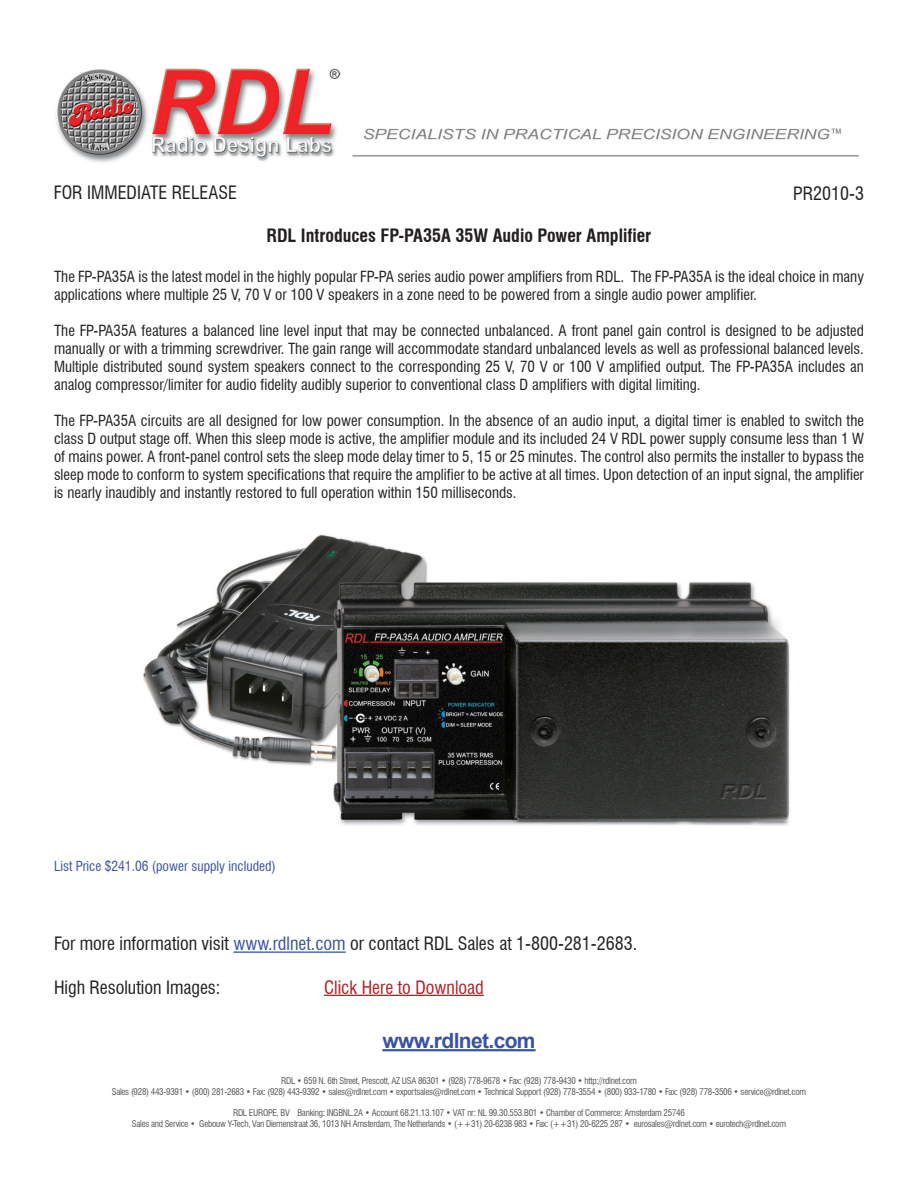
<style>
.page{position:relative;width:918px;height:1188px;background:#fff}
.page>*{position:absolute;margin:0;border:0;box-sizing:border-box;transform-origin:0 0}
.t1{font:700 21px "Arial";letter-spacing:-.03em;color:#3853a3}
.t2{font:condensed 18px "Swiss 721 BT";color:#231f20}
.t3{font:700 condensed 18px "Swiss 721 BT";color:#231f20}
.t4{font:condensed 18px "Swiss 721 BT";color:#b21f22}
.t5{font:condensed 15px/18px "Swiss 721 BT";color:#231f20;text-align:justify}
.t6{font:condensed 13.5px "Swiss 721 BT";color:#3853a3}
.t7{font:condensed 9px/10.8px "Swiss 721 BT";letter-spacing:-.03em;color:#57585a;text-align:center}
.s1{color:#3853a3}
</style>
<div class="page">
<img style="left:56px;top:68px;width:803px;height:95px">
<hr style="left:233px;top:951px;width:35px;height:2px;background:#3853a3">
<hr style="left:268px;top:951px;width:56px;height:2px;background:#3853a3">
<hr style="left:324px;top:951px;width:22px;height:2px;background:#3853a3">
<hr style="left:324px;top:995px;width:160px;height:1px;background:#b21f22">
<hr style="left:382px;top:1049px;width:154px;height:2px;background:#3853a3">
<img style="left:143px;top:535px;width:647px;height:291px">
<p class="t2" style="left:54px;top:182px;width:184px">FOR IMMEDIATE RELEASE</p>
<p class="t2" style="left:793px;top:183px;width:72px">PR2010-3</p>
<p class="t3" style="left:267px;top:225px;width:386px">RDL Introduces FP-PA35A 35W Audio Power Amplifier</p>
<p class="t5" style="left:54px;top:267px;width:811px">The FP-PA35A is the latest model in the highly popular FP-PA series audio power amplifiers from RDL. The FP‑PA35A is the ideal choice in many applications where multiple 25 V, 70 V or 100 V speakers in a zone need to be powered from a single audio power amplifier.</p>
<p class="t5" style="left:54px;top:321px;width:811px">The FP‑PA35A features a balanced line level input that may be connected unbalanced. A front panel gain control is designed to be adjusted manually or with a trimming screwdriver. The gain range will accommodate standard unbalanced levels as well as professional balanced levels.<br>Multiple distributed sound system speakers connect to the corresponding 25 V, 70 V or 100 V amplified output. The FP‑PA35A includes an analog compressor/limiter for audio fidelity audibly superior to conventional class D amplifiers with digital limiting.</p>
<p class="t5" style="left:54px;top:411px;width:812px">The FP‑PA35A circuits are all designed for low power consumption. In the absence of an audio input, a digital timer is enabled to switch the class D output stage off. When this sleep mode is active, the amplifier module and its included 24 V RDL power supply consume less than 1 W of mains power. A front‑panel control sets the sleep mode delay timer to 5, 15 or 25 minutes. The control also permits the installer to bypass the sleep mode to conform to system specifications that require the amplifier to be active at all times. Upon detection of an input signal, the amplifier is nearly inaudibly and instantly restored to full operation within 150 milliseconds.</p>
<p class="t6" style="left:54px;top:858px;width:223px">List Price $241.06 (power supply included)</p>
<p class="t2" style="left:54px;top:933px;width:585px">For more information visit <span class="s1">www.rdlnet.com</span> or contact RDL Sales at 1-800-281-2683.</p>
<p class="t2" style="left:54px;top:976px;width:168px">High Resolution Images:</p>
<p class="t4" style="left:324px;top:976px;width:161px">Click Here to Download</p>
<h1 class="t1" style="left:382px;top:1027px;width:155px">www.rdlnet.com</h1>
<p class="t7" style="left:112px;top:1075px;width:696px">RDL • 659 N. 6th Street, Prescott, AZ USA 86301 • (928) 778-9678 • Fax: (928) 778-9430 • http://rdlnet.com<br>Sales (928) 443-9391 • (800) 281-2683 • Fax: (928) 443-9392 • sales@rdlnet.com • exportsales@rdlnet.com • Technical Support (928) 778-3554 • (800) 933-1780 • Fax: (928) 778-3506 • service@rdlnet.com</p>
<p class="t7" style="left:132px;top:1108px;width:656px">RDL EUROPE, BV Banking: INGBNL.2A • Account 68.21.13.107 • VAT nr: NL 99.30.553.B01 • Chamber of Commerce: Amsterdam 25746<br>Sales and Service • Gebouw Y-Tech, Van Diemenstraat 36, 1013 NH Amsterdam, The Netherlands • (++31) 20-6238 983 • Fax: (++31) 20-6225 287 • eurosales@rdlnet.com • eurotech@rdlnet.com</p>
</div>
